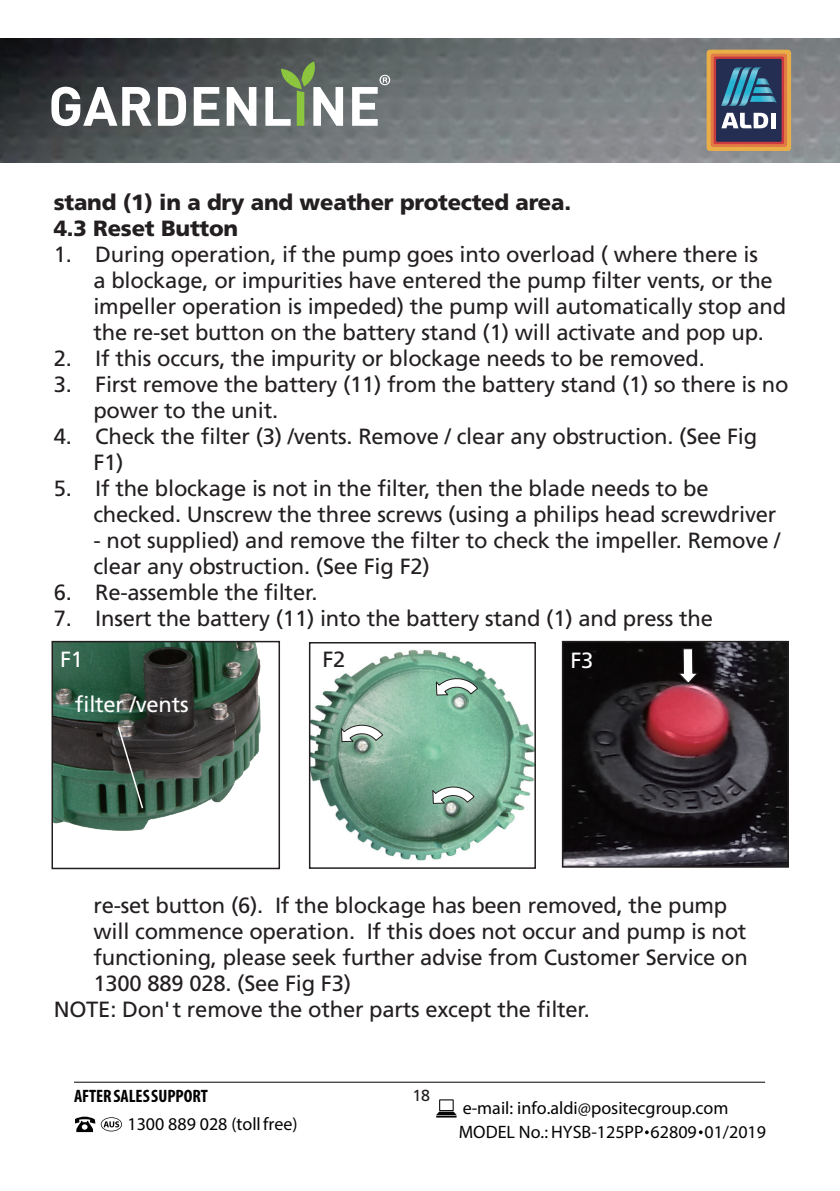
<style>
.page{position:relative;width:840px;height:1191px;background:#fff}
.page>*{position:absolute;margin:0;border:0;box-sizing:border-box;transform-origin:0 0}
.t1{font:22px/26px "Frutiger";letter-spacing:-.01em;color:#231f20}
.t2{font:900 22px/26px "Frutiger";letter-spacing:-.01em;color:#231f20}
.t3{font:22px "Frutiger";letter-spacing:-.01em;color:#fff}
.t4{font:18px "Myriad Pro";color:#030303}
.t5{font:700 condensed 18px "Myriad Pro";color:#030303}
.t6{font:16px "Frutiger";color:#231f20}
</style>
<div class="page">
<img style="left:0;top:39px;width:839px;height:123px">
<svg style="left:706px;top:50px;width:84px;height:101px"></svg>
<svg style="left:710px;top:54px;width:76px;height:93px"></svg>
<svg style="left:713px;top:57px;width:70px;height:87px"></svg>
<div style="left:715px;top:59px;width:66px;height:83px;background:#232e52"></div>
<div style="left:770px;top:113px;width:5px;height:15px;background:#fff"></div>
<svg style="left:721px;top:113px;width:46px;height:15px"></svg>
<img style="left:742px;top:67px;width:19px;height:39px">
<img style="left:721px;top:67px;width:21px;height:39px">
<img style="left:755px;top:78px;width:14px;height:8px">
<img style="left:752px;top:87px;width:20px;height:7px">
<img style="left:749px;top:96px;width:27px;height:7px">
<svg style="left:76px;top:1116px;width:19px;height:16px"></svg>
<svg style="left:101px;top:1117px;width:21px;height:14px"></svg>
<hr style="left:74px;top:1081px;width:690px;height:1px;background:#030303">
<svg style="left:645px;top:1130px;width:3px;height:4px"></svg>
<svg style="left:698px;top:1130px;width:4px;height:4px"></svg>
<svg style="left:436px;top:1099px;width:20px;height:18px"></svg>
<svg style="left:51px;top:87px;width:100px;height:39px"></svg>
<svg style="left:158px;top:87px;width:28px;height:39px"></svg>
<svg style="left:194px;top:87px;width:25px;height:39px"></svg>
<svg style="left:226px;top:87px;width:30px;height:39px"></svg>
<svg style="left:265px;top:61px;width:78px;height:65px"></svg>
<svg style="left:352px;top:75px;width:38px;height:51px"></svg>
<img style="left:564px;top:644px;width:221px;height:220px">
<div style="left:561px;top:641px;width:227px;height:226px;border:2px solid #231f20"></div>
<img style="left:54px;top:644px;width:207px;height:187px">
<div style="left:51px;top:641px;width:229px;height:228px;border:2px solid #231f20"></div>
<img style="left:312px;top:650px;width:220px;height:211px">
<div style="left:309px;top:642px;width:226px;height:227px;border:2px solid #231f20"></div>
<svg style="left:435px;top:675px;width:43px;height:21px"></svg>
<svg style="left:340px;top:722px;width:43px;height:20px"></svg>
<svg style="left:431px;top:784px;width:44px;height:20px"></svg>
<svg style="left:676px;top:647px;width:23px;height:37px"></svg>
<svg style="left:117px;top:725px;width:27px;height:85px;background:#414c44"></svg>
<p class="t2" style="left:54px;top:189px;width:518px">stand (1) in a dry and weather protected area.<br>4.3 Reset Button</p>
<p class="t1" style="left:93px;top:242px;width:694px;text-indent:-40px">1. During operation, if the pump goes into overload ( where there is<br>a blockage, or impurities have entered the pump filter vents, or the impeller operation is impeded) the pump will automatically stop and the re-set button on the battery stand (1) will activate and pop up.</p>
<p class="t1" style="left:54px;top:346px;width:652px">2. If this occurs, the impurity or blockage needs to be removed.</p>
<p class="t1" style="left:93px;top:372px;width:696px;text-indent:-40px">3. First remove the battery (11) from the battery stand (1) so there is no power to the unit.</p>
<p class="t1" style="left:93px;top:424px;width:665px;text-indent:-40px">4. Check the filter (3) /vents. Remove / clear any obstruction. (See Fig<br>F1)</p>
<p class="t1" style="left:93px;top:476px;width:684px;text-indent:-40px">5. If the blockage is not in the filter, then the blade needs to be checked. Unscrew the three screws (using a philips head screwdriver</p>
<p class="t1" style="left:93px;top:528px;width:688px">- not supplied) and remove the filter to check the impeller. Remove / clear any obstruction. (See Fig F2)</p>
<p class="t1" style="left:54px;top:580px;width:265px">6. Re-assemble the filter.</p>
<p class="t1" style="left:54px;top:606px;width:660px">7. Insert the battery (11) into the battery stand (1) and press the</p>
<p class="t3" style="left:60px;top:646px;width:25px">F1</p>
<p class="t1" style="left:322px;top:646px;width:25px">F2</p>
<p class="t3" style="left:570px;top:648px;width:25px">F3</p>
<p class="t3" style="left:75px;top:691px;width:115px">filter /vents</p>
<p class="t1" style="left:93px;top:892px;width:635px">re-set button (6). If the blockage has been removed, the pump</p>
<p class="t1" style="left:93px;top:918px;width:654px">will commence operation. If this does not occur and pump is not</p>
<p class="t1" style="left:93px;top:944px;width:655px">functioning, please seek further advise from Customer Service on</p>
<p class="t1" style="left:93px;top:970px;width:259px">1300 889 028. (See Fig F3)</p>
<p class="t1" style="left:54px;top:996px;width:537px">NOTE: Don't remove the other parts except the filter.</p>
<p class="t5" style="left:74px;top:1084px;width:135px">AFTER SALES SUPPORT</p>
<p class="t6" style="left:412px;top:1086px;width:19px">18</p>
<p class="t4" style="left:462px;top:1097px;width:267px">e-mail: info.aldi@positecgroup.com</p>
<p class="t4" style="left:127px;top:1113px;width:171px">1300 889 028 (toll free)</p>
<p class="t4" style="left:458px;top:1120px;width:308px">MODEL No.: HYSB-125PP 62809 01/2019</p>
</div>
